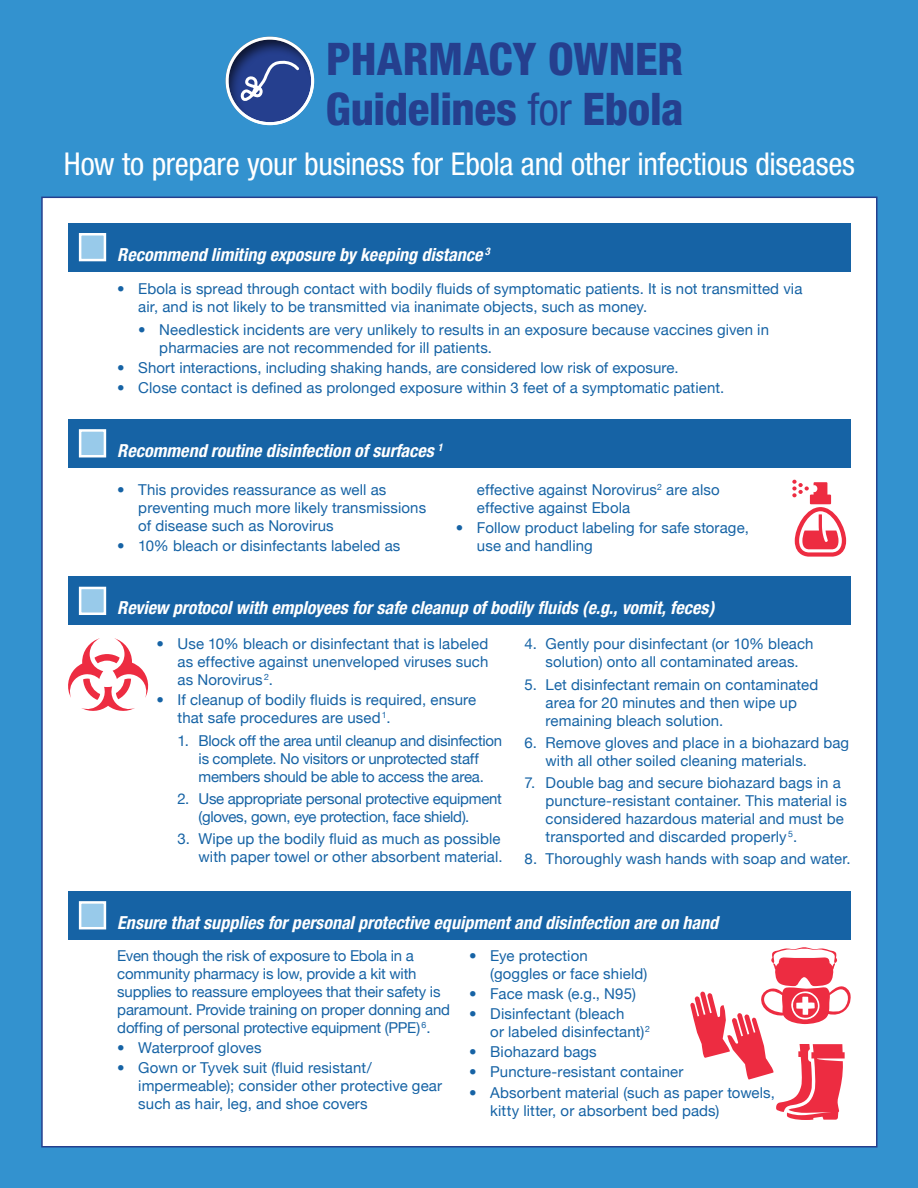
<style>
.page{position:relative;width:918px;height:1188px;background:#3392cf}
.page>*{position:absolute;margin:0;border:0;box-sizing:border-box;transform-origin:0 0}
.t1{font:800 condensed 45px/49.5px "Helvetica Neue";letter-spacing:-.005em;color:#253f8e}
.t2{font:condensed 31.5px "Helvetica Neue";letter-spacing:-.01em;color:#fff}
.t3{font:italic 700 condensed 18px "Helvetica Neue";color:#fff}
.t4{font:15px/18px "Helvetica Neue";letter-spacing:.005em;color:#1663a5}
.t5{font:15px/18px "Helvetica Neue";letter-spacing:-.015em;color:#1663a5}
.t6{font:15px/18px "Helvetica Neue";letter-spacing:-.02em;color:#1663a5;text-align:center}
.s1{font-weight:400}
</style>
<div class="page">
<div style="left:41px;top:197px;width:837px;height:951px;background:#fff;border:2px solid #253f8e"></div>
<div style="left:68px;top:223px;width:783px;height:49px;background:#1663a5"></div>
<div style="left:79px;top:233px;width:27px;height:28px;background:#98caea;border:3px solid #fff"></div>
<div style="left:225px;top:37px;width:91px;height:91px;background:#231f20;opacity:.75"></div>
<svg style="left:236px;top:60px;width:65px;height:45px;background:#43599b"></svg>
<div style="left:226px;top:37px;width:88px;height:88px;border:3px solid #fff;border-radius:50%"></div>
<div style="left:68px;top:419px;width:783px;height:49px;background:#1663a5"></div>
<div style="left:79px;top:429px;width:27px;height:28px;background:#98caea;border:3px solid #fff"></div>
<svg style="left:792px;top:480px;width:54px;height:77px"></svg>
<div style="left:68px;top:576px;width:783px;height:49px;background:#1663a5"></div>
<div style="left:79px;top:587px;width:27px;height:28px;background:#98caea;border:3px solid #fff"></div>
<svg style="left:68px;top:638px;width:81px;height:73px"></svg>
<div style="left:68px;top:891px;width:783px;height:49px;background:#1663a5"></div>
<div style="left:79px;top:901px;width:27px;height:28px;background:#98caea;border:3px solid #fff"></div>
<svg style="left:690px;top:947px;width:161px;height:173px"></svg>
<h1 class="t1" style="left:326px;top:34px;width:360px">PHARMACY OWNER<br>Guidelines <span class="s1">for</span> Ebola</h1>
<h2 class="t2" style="left:64px;top:146px;width:793px">How to prepare your business for Ebola and other infectious diseases</h2>
<p class="t3" style="left:117px;top:243px;width:374px">Recommend limiting exposure by keeping distance <sup>3</sup></p>
<p class="t4" style="left:138px;top:280px;width:666px;text-indent:-21px">• Ebola is spread through contact with bodily fluids of symptomatic patients. It is not transmitted via air, and is not likely to be transmitted via inanimate objects, such as money.</p>
<p class="t4" style="left:159px;top:320px;width:611px;text-indent:-21px">• Needlestick incidents are very unlikely to results in an exposure because vaccines given in pharmacies are not recommended for ill patients.</p>
<p class="t4" style="left:117px;top:358px;width:563px">• Short interactions, including shaking hands, are considered low risk of exposure.</p>
<p class="t4" style="left:117px;top:378px;width:609px">• Close contact is defined as prolonged exposure within 3 feet of a symptomatic patient.</p>
<p class="t3" style="left:117px;top:440px;width:327px">Recommend routine disinfection of surfaces <sup>1</sup></p>
<p class="t4" style="left:138px;top:480px;width:289px;text-indent:-21px">• This provides reassurance as well as preventing much more likely transmissions of disease such as Norovirus</p>
<p class="t4" style="left:117px;top:536px;width:285px">• 10% bleach or disinfectants labeled as</p>
<p class="t4" style="left:477px;top:480px;width:244px">effective against Norovirus<sup>2</sup> are also effective against Ebola</p>
<p class="t4" style="left:477px;top:518px;width:273px;text-indent:-21px">• Follow product labeling for safe storage, use and handling</p>
<p class="t3" style="left:117px;top:597px;width:599px">Review protocol with employees for safe cleanup of bodily fluids (e.g., vomit, feces)</p>
<p class="t4" style="left:178px;top:635px;width:312px;text-align:justify;text-indent:-21px">• Use 10% bleach or disinfectant that is labeled as effective against unenveloped viruses such as Norovirus <sup>2</sup>.</p>
<p class="t4" style="left:178px;top:691px;width:300px;text-indent:-21px">• If cleanup of bodily fluids is required, ensure that safe procedures are used<sup>1</sup>.</p>
<p class="t6" style="left:178px;top:731px;width:326px">1. Block off the area until cleanup and disinfection is complete. No visitors or unprotected staff members should be able to access the area.</p>
<p class="t6" style="left:199px;top:789px;width:305px;text-align:left;text-indent:-21px">2. Use appropriate personal protective equipment (gloves, gown, eye protection, face shield).</p>
<p class="t4" style="left:178px;top:830px;width:327px;text-align:right">3. Wipe up the bodily fluid as much as possible with paper towel or other absorbent material.</p>
<p class="t4" style="left:525px;top:635px;width:290px;text-align:center">4. Gently pour disinfectant (or 10% bleach solution) onto all contaminated areas.</p>
<p class="t4" style="left:546px;top:675px;width:274px;text-indent:-21px">5. Let disinfectant remain on contaminated area for 20 minutes and then wipe up remaining bleach solution.</p>
<p class="t4" style="left:546px;top:733px;width:305px;text-indent:-21px">6. Remove gloves and place in a biohazard bag with all other soiled cleaning materials.</p>
<p class="t4" style="left:546px;top:774px;width:303px;text-indent:-21px">7. Double bag and secure biohazard bags in a puncture-resistant container. This material is considered hazardous material and must be transported and discarded properly <sup>5</sup>.</p>
<p class="t4" style="left:525px;top:850px;width:328px">8. Thoroughly wash hands with soap and water.</p>
<p class="t3" style="left:117px;top:912px;width:602px">Ensure that supplies for personal protective equipment and disinfection are on hand</p>
<p class="t5" style="left:117px;top:946px;width:334px">Even though the risk of exposure to Ebola in a community pharmacy is low, provide a kit with supplies to reassure employees that their safety is paramount. Provide training on proper donning and doffing of personal protective equipment (PPE) <sup>6</sup>.</p>
<p class="t4" style="left:117px;top:1038px;width:146px">• Waterproof gloves</p>
<p class="t4" style="left:138px;top:1059px;width:305px;text-indent:-21px">• Gown or Tyvek suit (fluid resistant/ impermeable); consider other protective gear such as hair, leg, and shoe covers</p>
<p class="t4" style="left:490px;top:946px;width:159px;text-indent:-21px">• Eye protection (goggles or face shield)</p>
<p class="t4" style="left:469px;top:984px;width:168px">• Face mask (e.g., N95)</p>
<p class="t4" style="left:490px;top:1005px;width:161px;text-indent:-21px">• Disinfectant (bleach<br>or labeled disinfectant)<sup>2</sup></p>
<p class="t4" style="left:469px;top:1043px;width:129px">• Biohazard bags</p>
<p class="t4" style="left:469px;top:1063px;width:216px">• Puncture-resistant container</p>
<p class="t4" style="left:490px;top:1083px;width:286px;text-indent:-21px">• Absorbent material (such as paper towels, kitty litter, or absorbent bed pads)</p>
</div>
